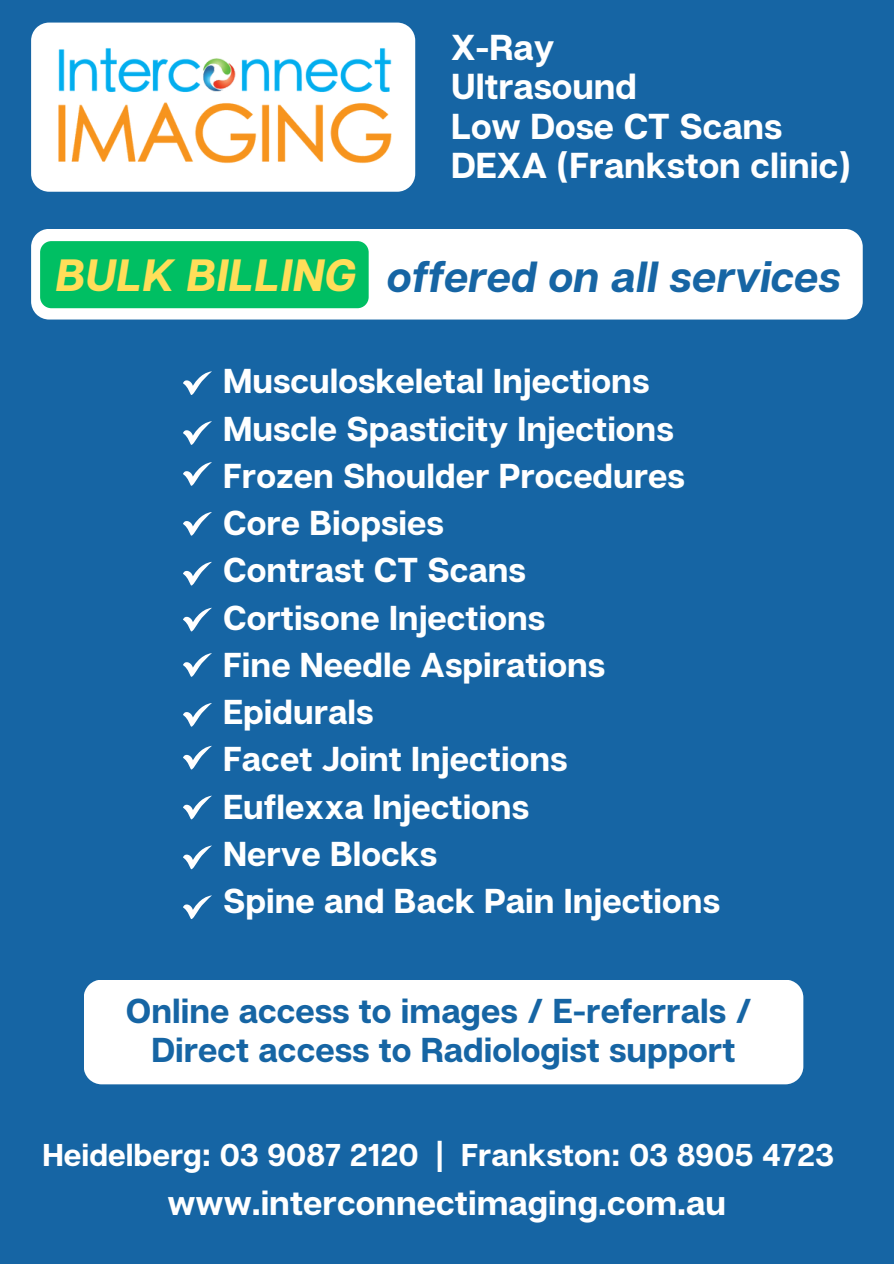
<style>
.page{position:relative;width:894px;height:1264px;background:#fff}
.page>*{position:absolute;margin:0;border:0;box-sizing:border-box;transform-origin:0 0}
.t1{font:italic 700 45.15px "Articulat CF";color:#ffde59}
.t2{font:italic 700 43.5px "Articulat CF";color:#1665a4}
.t3{font:700 36px/39.3px "Articulat CF";color:#fff}
.t4{font:700 34.5px/47.2px "Articulat CF";color:#fff}
.t5{font:700 34.5px/39.3px "Articulat CF";color:#1665a4;text-align:center}
.t6{font:700 31.5px "Articulat CF";color:#fff}
</style>
<div class="page">
<div style="left:0;top:0;width:893px;height:1263px;background:#1665a4"></div>
<div style="left:31px;top:23px;width:384px;height:169px;background:#fff"></div>
<img style="left:34px;top:34px;width:377px;height:139px">
<div style="left:31px;top:229px;width:831px;height:90px;background:#fff"></div>
<div style="left:40px;top:241px;width:328px;height:67px;background:#00bf63;border-radius:11px"></div>
<div style="left:84px;top:980px;width:719px;height:104px;background:#fff"></div>
<svg style="left:183px;top:371px;width:29px;height:24px"></svg>
<svg style="left:183px;top:421px;width:29px;height:24px"></svg>
<svg style="left:183px;top:462px;width:29px;height:23px"></svg>
<svg style="left:183px;top:512px;width:29px;height:23px"></svg>
<svg style="left:183px;top:562px;width:29px;height:23px"></svg>
<svg style="left:183px;top:607px;width:29px;height:24px"></svg>
<svg style="left:183px;top:653px;width:29px;height:23px"></svg>
<svg style="left:183px;top:703px;width:29px;height:23px"></svg>
<svg style="left:183px;top:745px;width:29px;height:24px"></svg>
<svg style="left:183px;top:795px;width:29px;height:24px"></svg>
<svg style="left:183px;top:845px;width:29px;height:24px"></svg>
<svg style="left:183px;top:895px;width:29px;height:24px"></svg>
<p class="t3" style="left:451px;top:27px;width:401px">X-Ray<br>Ultrasound<br>Low Dose CT Scans<br>DEXA (Frankston clinic)</p>
<p class="t1" style="left:56px;top:247px;width:302px">BULK BILLING</p>
<p class="t2" style="left:387px;top:249px;width:455px">offered on all services</p>
<p class="t4" style="left:223px;top:356px;width:498px">Musculoskeletal Injections<br>Muscle Spasticity Injections<br>Frozen Shoulder Procedures<br>Core Biopsies<br>Contrast CT Scans<br>Cortisone Injections<br>Fine Needle Aspirations<br>Epidurals<br>Facet Joint Injections<br>Euflexxa Injections<br>Nerve Blocks<br>Spine and Back Pain Injections</p>
<p class="t5" style="left:126px;top:989px;width:627px">Online access to images / E-referrals /<br>Direct access to Radiologist support</p>
<h2 class="t6" style="left:42px;top:1135px;width:793px">Heidelberg: 03 9087 2120 | Frankston: 03 8905 4723</h2>
<h1 class="t4" style="left:167px;top:1178px;width:560px">www.interconnectimaging.com.au</h1>
</div>
